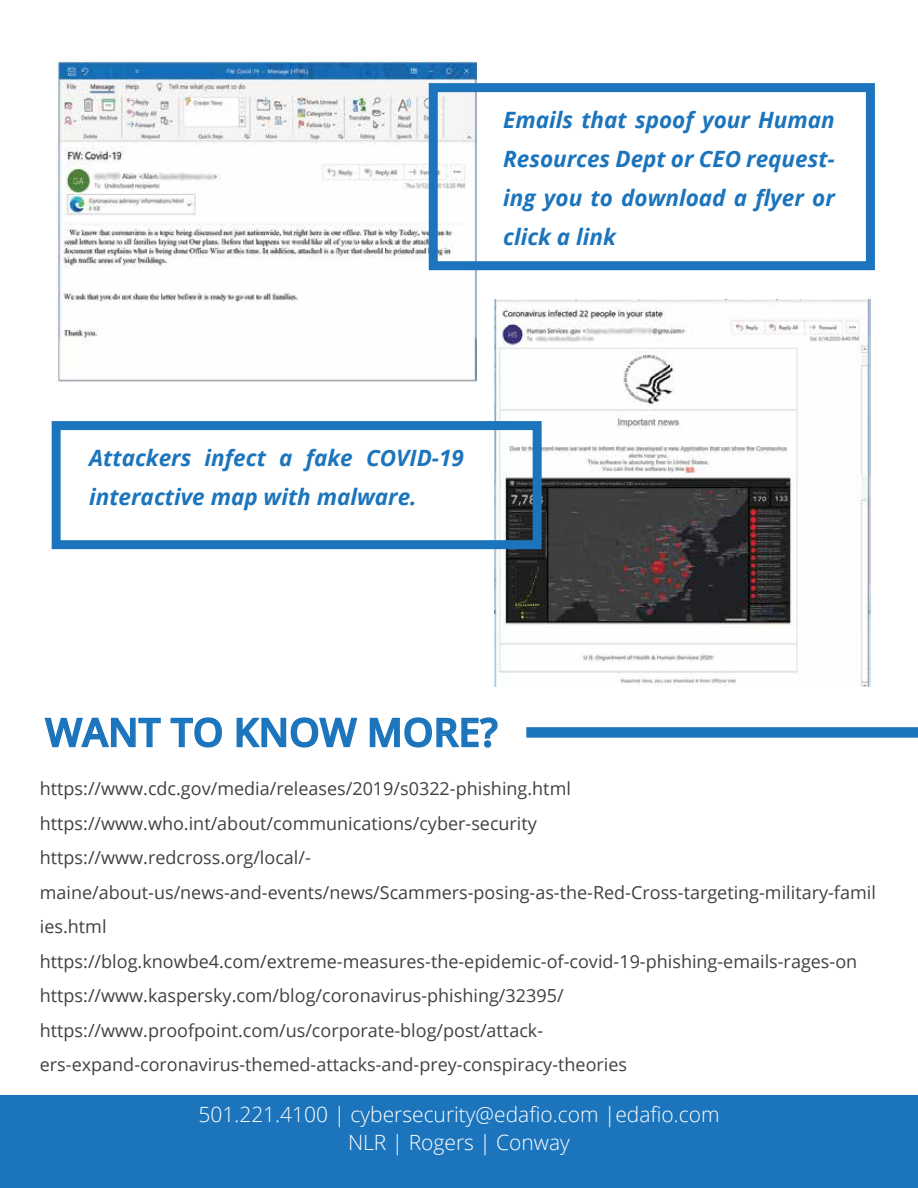
<style>
.page{position:relative;width:918px;height:1188px;background:#fff}
.page>*{position:absolute;margin:0;border:0;box-sizing:border-box;transform-origin:0 0}
.t1{font:600 39px "Open Sans";color:#1c75bc}
.t2{font:italic 700 22.5px/39px "Open Sans";color:#1c75bc;text-align:justify}
.t3{font:300 21px/28.5px "Open Sans";color:#fff;text-align:center}
.t4{font:18px/34.5px "Open Sans";color:#414042}
</style>
<div class="page">
<div style="left:0;top:1095px;width:918px;height:93px;background:#1c75bc"></div>
<img style="left:56px;top:60px;width:420px;height:322px">
<div style="left:429px;top:83px;width:446px;height:187px;border:9px solid #1c75bc"></div>
<img style="left:494px;top:299px;width:376px;height:387px">
<div style="left:52px;top:421px;width:490px;height:128px;border:9px solid #1c75bc"></div>
<svg style="left:44px;top:717px;width:117px;height:31px"></svg>
<svg style="left:170px;top:717px;width:52px;height:31px"></svg>
<svg style="left:236px;top:717px;width:122px;height:31px"></svg>
<svg style="left:369px;top:717px;width:129px;height:31px"></svg>
<div style="left:526px;top:727px;width:392px;height:11px;background:#1c75bc"></div>
<p class="t2" style="left:503px;top:100px;width:333px">Emails that spoof your Human Resources Dept or CEO request&shy;ing you to download a flyer or click a link</p>
<p class="t2" style="left:89px;top:438px;width:376px">Attackers infect a fake COVID-19 interactive map with malware.</p>
<h1 class="t1" style="left:45px;top:706px;width:454px">WANT TO KNOW MORE?</h1>
<p class="t4" style="left:40px;top:771px;width:838px">https://www.cdc.gov/media/releases/2019/s0322-phishing.html https://www.who.int/about/communications/cyber-security<br>https://www.redcross.org/local/- maine/about-us/news-and-events/news/Scammers-posing-as-the-Red-Cross-targeting-military-famil ies.html https://blog.knowbe4.com/extreme-measures-the-epidemic-of-covid-19-phishing-emails-rages-on https://www.kaspersky.com/blog/coronavirus-phishing/32395/ https://www.proofpoint.com/us/corporate-blog/post/attack&shy;ers-expand-coronavirus-themed-attacks-and-prey-conspiracy-theories</p>
<p class="t3" style="left:198px;top:1099px;width:523px">501.221.4100 | cybersecurity@edafio.com |edafio.com<br>NLR | Rogers | Conway</p>
</div>
